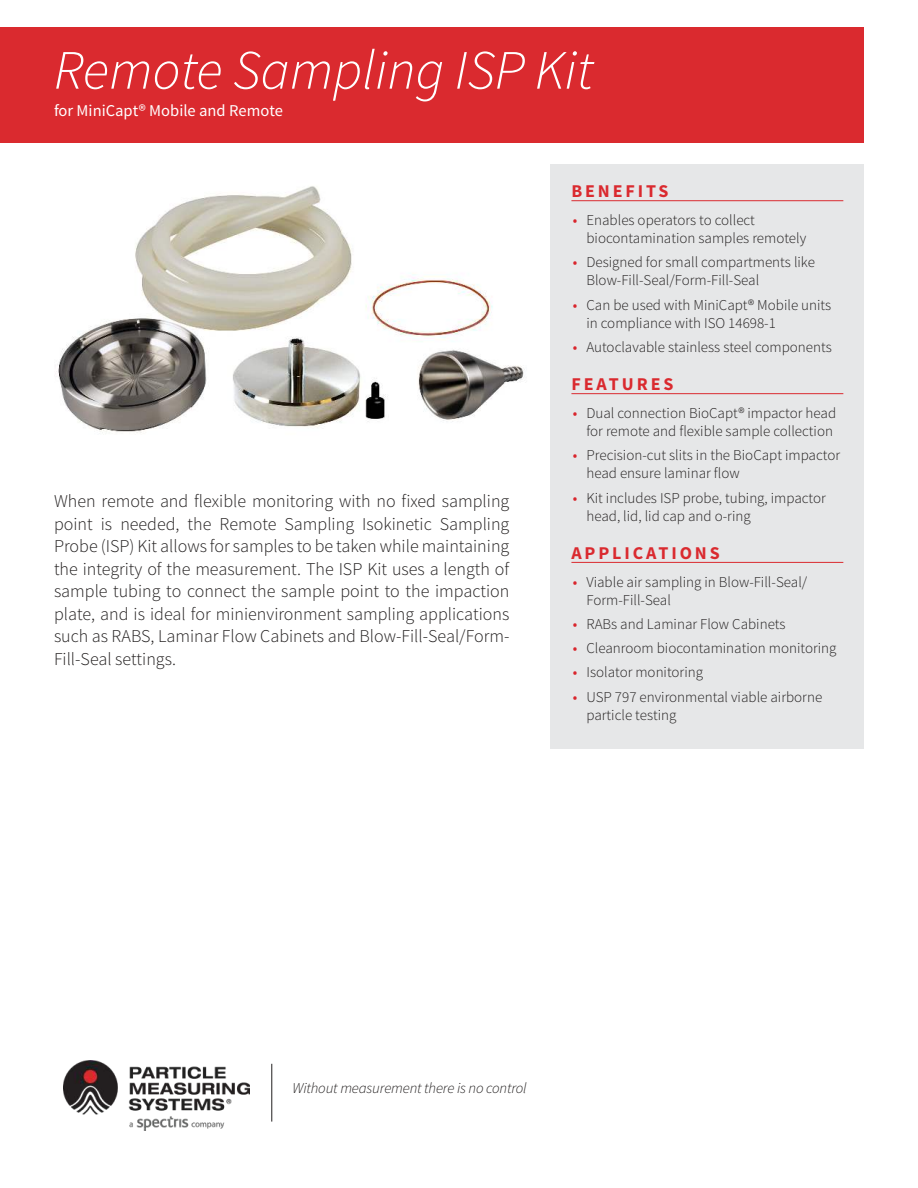
<style>
.page{position:relative;width:918px;height:1188px;background:#fff}
.page>*{position:absolute;margin:0;border:0;box-sizing:border-box;transform-origin:0 0}
.t1{font:italic 300 55.5px "Source Sans Pro";color:#fff}
.t2{font:300 18px/22.5px "Source Sans Pro";color:#221f1f;text-align:justify}
.t3{font:700 18px "Source Sans Pro";letter-spacing:.16em;color:#da2a2f}
.t4{font:16.5px "Source Sans Pro";color:#fff}
.t5{font:300 15px/18px "Source Sans Pro";color:#221f1f}
.t6{font:italic 300 15px "Source Sans Pro";letter-spacing:-.01em;color:#221f1f}
.s1{font-weight:400;color:#d9262d}
</style>
<div class="page">
<div style="left:0;top:27px;width:864px;height:116px;background:#da2a2f"></div>
<hr style="left:271px;top:1064px;width:1px;height:58px;background:#221f1f">
<div style="left:551px;top:164px;width:313px;height:585px;background:#e6e7e8"></div>
<hr style="left:571px;top:200px;width:272px;height:1px;background:#da2a2f">
<hr style="left:571px;top:393px;width:272px;height:1px;background:#da2a2f">
<hr style="left:571px;top:562px;width:272px;height:1px;background:#da2a2f">
<img style="left:63px;top:1060px;width:187px;height:71px">
<img style="left:56px;top:186px;width:469px;height:247px">
<h1 class="t1" style="left:54px;top:48px;width:541px">Remote Sampling ISP Kit</h1>
<p class="t4" style="left:54px;top:104px;width:230px">for MiniCapt® Mobile and Remote</p>
<p class="t2" style="left:54px;top:491px;width:457px">When remote and flexible monitoring with no fixed sampling point is needed, the Remote Sampling Isokinetic Sampling Probe (ISP) Kit allows for samples to be taken while maintaining the integrity of the measurement. The ISP Kit uses a length of sample tubing to connect the sample point to the impaction plate, and is ideal for minienvironment sampling applications such as RABS, Laminar Flow Cabinets and Blow-Fill-Seal/Form-Fill-Seal settings.</p>
<p class="t3" style="left:571px;top:185px;width:99px">BENEFITS</p>
<p class="t5" style="left:586px;top:212px;width:221px;text-indent:-14px"><span class="s1">•</span> Enables operators to collect biocontamination samples remotely</p>
<p class="t5" style="left:586px;top:255px;width:230px;text-indent:-14px"><span class="s1">•</span> Designed for small compartments like<br>Blow-Fill-Seal/Form-Fill-Seal</p>
<p class="t5" style="left:586px;top:297px;width:246px;text-indent:-14px"><span class="s1">•</span> Can be used with MiniCapt® Mobile units in compliance with ISO 14698-1</p>
<p class="t5" style="left:573px;top:339px;width:260px"><span class="s1">•</span> Autoclavable stainless steel components</p>
<p class="t3" style="left:571px;top:378px;width:103px">FEATURES</p>
<p class="t5" style="left:573px;top:405px;width:265px;text-align:right"><span class="s1">•</span> Dual connection BioCapt® impactor head for remote and flexible sample collection</p>
<p class="t5" style="left:586px;top:448px;width:255px;text-indent:-14px"><span class="s1">•</span> Precision-cut slits in the BioCapt impactor head ensure laminar flow</p>
<p class="t5" style="left:586px;top:490px;width:241px;text-indent:-14px"><span class="s1">•</span> Kit includes ISP probe, tubing, impactor head, lid, lid cap and o-ring</p>
<p class="t3" style="left:571px;top:547px;width:150px">APPLICATIONS</p>
<p class="t5" style="left:586px;top:574px;width:222px;text-indent:-14px"><span class="s1">•</span> Viable air sampling in Blow-Fill-Seal/<br>Form-Fill-Seal</p>
<p class="t5" style="left:573px;top:616px;width:214px"><span class="s1">•</span> RABs and Laminar Flow Cabinets</p>
<p class="t5" style="left:573px;top:640px;width:265px"><span class="s1">•</span> Cleanroom biocontamination monitoring</p>
<p class="t5" style="left:573px;top:665px;width:132px"><span class="s1">•</span> Isolator monitoring</p>
<p class="t5" style="left:586px;top:689px;width:237px;text-indent:-14px"><span class="s1">•</span> USP 797 environmental viable airborne particle testing</p>
<p class="t6" style="left:293px;top:1082px;width:236px">Without measurement there is no control</p>
</div>
